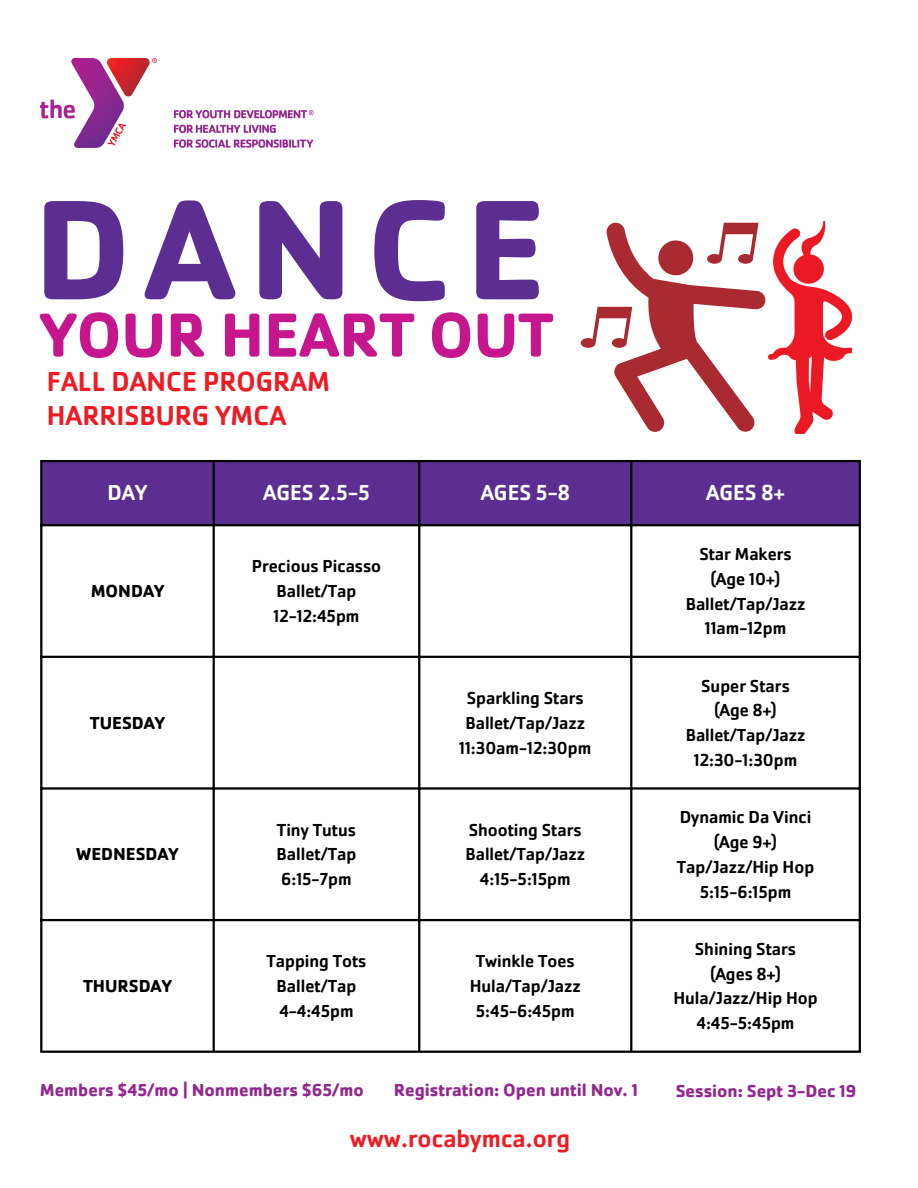
<style>
.page{position:relative;width:918px;height:1188px;background:#fff}
.page>*{position:absolute;margin:0;border:0;box-sizing:border-box;transform-origin:0 0}
.t1{font:700 147.15px "Cachet Pro";letter-spacing:.09em;color:#5c2e91}
.t2{font:700 64.5px "Cachet Pro";color:#c6168d}
.t3{font:500 28.5px/33.8px "Cachet Pro";color:#ed1c24}
.t4{font:500 25.5px "Cachet Pro";color:#ed1c24}
.t5{font:500 22.5px "Cachet Pro";color:#fff}
.t6{font:500 18px "Cachet Pro";color:#000}
.t7{font:700 18px "Cachet Pro";color:#92278f}
.t8{font:700 18px "Cachet Pro";color:#000}
</style>
<div class="page">
<img style="left:40px;top:58px;width:117px;height:89px">
<img style="left:174px;top:110px;width:139px;height:37px">
<div style="left:42px;top:462px;width:817px;height:62px;background:#5c2e91"></div>
<hr style="left:40px;top:462px;width:2px;height:589px;background:#000">
<hr style="left:213px;top:462px;width:2px;height:589px;background:#000">
<hr style="left:418px;top:462px;width:2px;height:589px;background:#000">
<hr style="left:630px;top:462px;width:2px;height:589px;background:#000">
<hr style="left:859px;top:462px;width:2px;height:589px;background:#000">
<hr style="left:40px;top:460px;width:821px;height:2px;background:#000">
<hr style="left:40px;top:524px;width:821px;height:2px;background:#000">
<hr style="left:40px;top:656px;width:821px;height:2px;background:#000">
<hr style="left:40px;top:787px;width:821px;height:3px;background:#000">
<hr style="left:40px;top:919px;width:821px;height:2px;background:#000">
<hr style="left:40px;top:1051px;width:821px;height:2px;background:#000">
<img style="left:768px;top:222px;width:84px;height:211px">
<svg style="left:581px;top:222px;width:185px;height:210px"></svg>
<p class="t1" style="left:34px;top:157px;width:514px">DANCE</p>
<p class="t2" style="left:40px;top:294px;width:515px">YOUR HEART OUT</p>
<p class="t3" style="left:47px;top:365px;width:285px">FALL DANCE PROGRAM<br>HARRISBURG YMCA</p>
<h1 class="t5" style="left:108px;top:479px;width:41px">DAY</h1>
<p class="t5" style="left:263px;top:479px;width:108px">AGES 2.5-5</p>
<h2 class="t5" style="left:481px;top:479px;width:91px">AGES 5-8</h2>
<h3 class="t5" style="left:706px;top:479px;width:80px">AGES 8+</h3>
<p class="t8" style="left:91px;top:580px;width:75px">MONDAY</p>
<p class="t8" style="left:90px;top:711px;width:77px">TUESDAY</p>
<p class="t8" style="left:76px;top:843px;width:104px">WEDNESDAY</p>
<p class="t8" style="left:83px;top:975px;width:90px">THURSDAY</p>
<p class="t6" style="left:252px;top:555px;width:131px">Precious Picasso</p>
<p class="t6" style="left:277px;top:580px;width:81px">Ballet/Tap</p>
<p class="t6" style="left:274px;top:605px;width:87px">12-12:45pm</p>
<p class="t6" style="left:277px;top:818px;width:81px">Tiny Tutus</p>
<p class="t6" style="left:277px;top:843px;width:81px">Ballet/Tap</p>
<p class="t6" style="left:281px;top:868px;width:72px">6:15-7pm</p>
<p class="t6" style="left:266px;top:950px;width:101px">Tapping Tots</p>
<p class="t6" style="left:277px;top:975px;width:81px">Ballet/Tap</p>
<p class="t6" style="left:279px;top:999px;width:76px">4-4:45pm</p>
<p class="t6" style="left:467px;top:687px;width:118px">Sparkling Stars</p>
<p class="t6" style="left:465px;top:711px;width:121px">Ballet/Tap/Jazz</p>
<p class="t6" style="left:459px;top:736px;width:134px">11:30am-12:30pm</p>
<p class="t6" style="left:469px;top:818px;width:114px">Shooting Stars</p>
<p class="t6" style="left:465px;top:843px;width:121px">Ballet/Tap/Jazz</p>
<p class="t6" style="left:480px;top:868px;width:92px">4:15-5:15pm</p>
<p class="t6" style="left:476px;top:950px;width:100px">Twinkle Toes</p>
<p class="t6" style="left:470px;top:975px;width:113px">Hula/Tap/Jazz</p>
<p class="t6" style="left:476px;top:999px;width:100px">5:45-6:45pm</p>
<p class="t6" style="left:699px;top:543px;width:94px">Star Makers</p>
<p class="t6" style="left:711px;top:567px;width:71px">(Age 10+)</p>
<p class="t6" style="left:686px;top:592px;width:121px">Ballet/Tap/Jazz</p>
<p class="t6" style="left:705px;top:617px;width:83px">11am-12pm</p>
<p class="t6" style="left:701px;top:674px;width:90px">Super Stars</p>
<p class="t6" style="left:714px;top:699px;width:64px">(Age 8+)</p>
<p class="t6" style="left:686px;top:724px;width:121px">Ballet/Tap/Jazz</p>
<p class="t6" style="left:694px;top:749px;width:105px">12:30-1:30pm</p>
<p class="t6" style="left:680px;top:806px;width:133px">Dynamic Da Vinci</p>
<p class="t6" style="left:714px;top:831px;width:65px">(Age 9+)</p>
<p class="t6" style="left:677px;top:855px;width:139px">Tap/Jazz/Hip Hop</p>
<p class="t6" style="left:700px;top:880px;width:93px">5:15-6:15pm</p>
<p class="t6" style="left:695px;top:938px;width:103px">Shining Stars</p>
<p class="t6" style="left:710px;top:962px;width:72px">(Ages 8+)</p>
<p class="t6" style="left:673px;top:987px;width:146px">Hula/Jazz/Hip Hop</p>
<p class="t6" style="left:697px;top:1012px;width:99px">4:45-5:45pm</p>
<p class="t7" style="left:40px;top:1079px;width:326px">Members $45/mo | Nonmembers $65/mo</p>
<p class="t7" style="left:394px;top:1079px;width:245px">Registration: Open until Nov. 1</p>
<p class="t7" style="left:676px;top:1079px;width:182px">Session: Sept 3-Dec 19</p>
<p class="t4" style="left:350px;top:1123px;width:222px">www.rocabymca.org</p>
</div>
